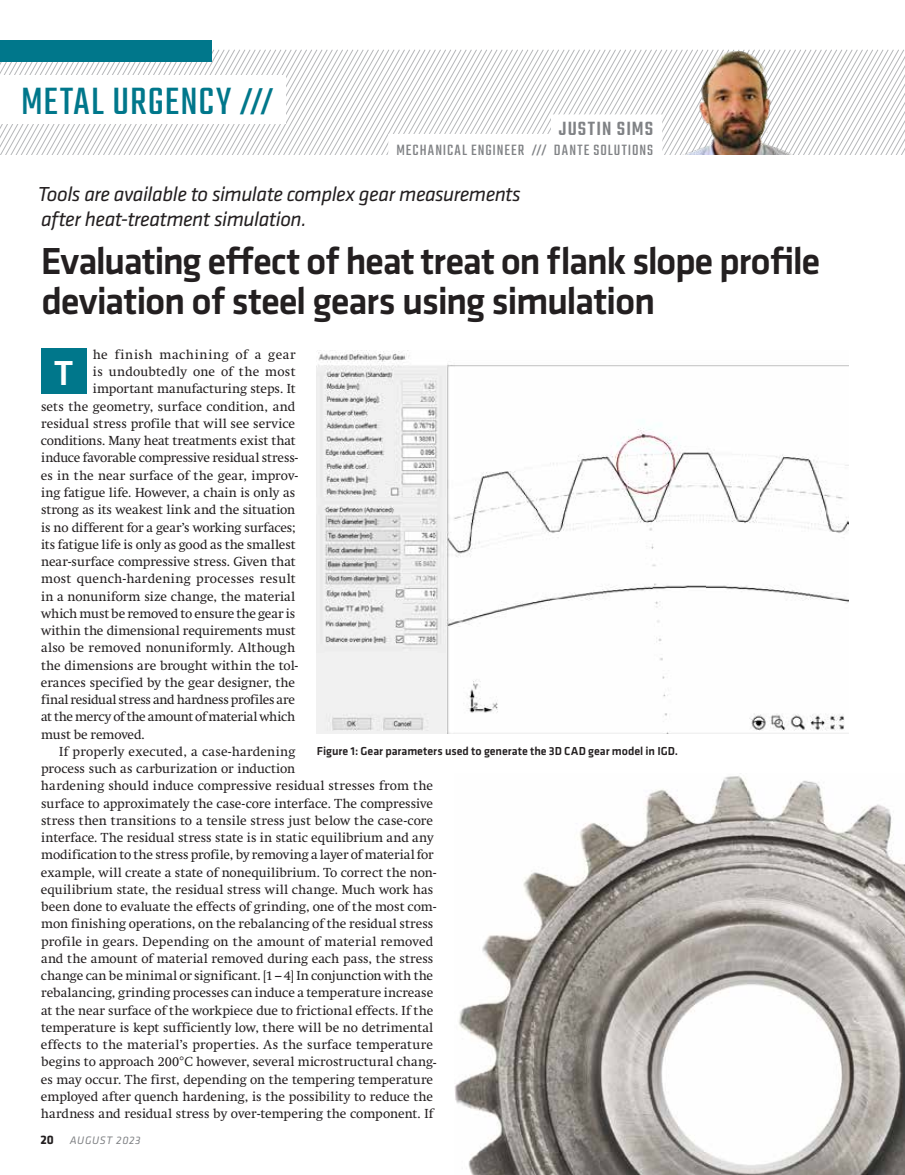
<style>
.page{position:relative;width:905px;height:1175px;background:#fff}
.page>*{position:absolute;margin:0;border:0;box-sizing:border-box;transform-origin:0 0}
.t1{font:42px "Teko";letter-spacing:.025em;color:#00778b}
.t2{font:500 39px/40.5px "Klavika Basic";letter-spacing:-.035em;color:#231f20}
.t3{font:500 36px "Klavika Basic";color:#fff}
.t4{font:italic 21px/24px "Klavika Basic";letter-spacing:-.025em;color:#231f20}
.t5{font:500 21px "Teko";letter-spacing:.05em;color:#808285}
.t6{font:16.5px "Teko";letter-spacing:.065em;color:#808285}
.t7{font:12.9px "Swift";letter-spacing:.005em;color:#231f20}
.t8{font:12.9px "Swift";letter-spacing:-.015em;color:#231f20}
.t9{font:12.9px "Swift";letter-spacing:.05em;color:#231f20}
.t10{font:500 12px "Klavika Basic";letter-spacing:-.005em;color:#231f20}
.t11{font:italic 11.25px "Klavika Basic";letter-spacing:.055em;color:#808285}
.s1{font-weight:500;font-size:32.7px}
.s2{font-weight:500;font-size:13.5px}
.s3{font-weight:700;font-style:normal;font-size:12.75px;color:#231f20}
</style>
<div class="page">
<svg style="left:0;top:50px;width:904px;height:105px"></svg>
<div style="left:0;top:76px;width:286px;height:48px;background:#fff"></div>
<img style="left:671px;top:52px;width:129px;height:103px">
<div style="left:0;top:40px;width:212px;height:22px;background:#00778b"></div>
<div style="left:551px;top:114px;width:111px;height:39px;background:#fff"></div>
<div style="left:388px;top:134px;width:274px;height:31px;background:#fff"></div>
<div style="left:41px;top:349px;width:45px;height:45px;background:#00778b"></div>
<img style="left:317px;top:350px;width:531px;height:383px">
<img style="left:455px;top:773px;width:449px;height:401px">
<h1 class="t1" style="left:21px;top:78px;width:254px">METAL URGENCY <span class="s1">///</span></h1>
<h3 class="t5" style="left:559px;top:117px;width:96px">JUSTIN SIMS</h3>
<p class="t6" style="left:396px;top:141px;width:258px">MECHANICAL ENGINEER <span class="s2">///</span> DANTE SOLUTIONS</p>
<h3 class="t4" style="left:38px;top:182px;width:484px">Tools are available to simulate complex gear measurements after heat-treatment simulation.</h3>
<h2 class="t2" style="left:41px;top:239px;width:781px">Evaluating effect of heat treat on flank slope profile deviation of steel gears using simulation</h2>
<h3 class="t3" style="left:54px;top:348px;width:21px">T</h3>
<p class="t9" style="left:93px;top:347px;width:204px">he finish machining of a gear</p>
<p class="t7" style="left:93px;top:364px;width:204px">is undoubtedly one of the most</p>
<p class="t7" style="left:93px;top:381px;width:204px">important manufacturing steps. It</p>
<p class="t7" style="left:41px;top:399px;width:255px">sets the geometry, surface condition, and</p>
<p class="t7" style="left:41px;top:416px;width:255px">residual stress profile that will see service</p>
<p class="t7" style="left:41px;top:433px;width:256px">conditions. Many heat treatments exist that</p>
<p class="t7" style="left:41px;top:450px;width:258px">induce favorable compressive residual stress-</p>
<p class="t7" style="left:41px;top:468px;width:259px">es in the near surface of the gear, improv-</p>
<p class="t7" style="left:41px;top:485px;width:255px">ing fatigue life. However, a chain is only as</p>
<p class="t7" style="left:41px;top:502px;width:256px">strong as its weakest link and the situation</p>
<p class="t7" style="left:41px;top:519px;width:256px">is no different for a gear’s working surfaces;</p>
<p class="t7" style="left:41px;top:537px;width:256px">its fatigue life is only as good as the smallest</p>
<p class="t7" style="left:41px;top:554px;width:256px">near-surface compressive stress. Given that</p>
<p class="t7" style="left:41px;top:571px;width:256px">most quench-hardening processes result</p>
<p class="t7" style="left:41px;top:588px;width:255px">in a nonuniform size change, the material</p>
<p class="t7" style="left:41px;top:605px;width:255px">which must be removed to ensure the gear is</p>
<p class="t7" style="left:41px;top:623px;width:256px">within the dimensional requirements must</p>
<p class="t7" style="left:41px;top:640px;width:256px">also be removed nonuniformly. Although</p>
<p class="t7" style="left:41px;top:657px;width:258px">the dimensions are brought within the tol-</p>
<p class="t7" style="left:41px;top:675px;width:256px">erances specified by the gear designer, the</p>
<p class="t7" style="left:41px;top:692px;width:255px">final residual stress and hardness profiles are</p>
<p class="t8" style="left:41px;top:709px;width:256px">at the mercy of the amount of material which</p>
<p class="t7" style="left:41px;top:726px;width:105px">must be removed.</p>
<p class="t7" style="left:59px;top:744px;width:238px">If properly executed, a case-hardening</p>
<p class="t7" style="left:41px;top:761px;width:256px">process such as carburization or induction</p>
<p class="t7" style="left:41px;top:778px;width:394px">hardening should induce compressive residual stresses from the</p>
<p class="t7" style="left:41px;top:795px;width:393px">surface to approximately the case-core interface. The compressive</p>
<p class="t7" style="left:41px;top:812px;width:393px">stress then transitions to a tensile stress just below the case-core</p>
<p class="t7" style="left:41px;top:830px;width:394px">interface. The residual stress state is in static equilibrium and any</p>
<p class="t7" style="left:41px;top:847px;width:394px">modification to the stress profile, by removing a layer of material for</p>
<p class="t7" style="left:41px;top:864px;width:397px">example, will create a state of nonequilibrium. To correct the non-</p>
<p class="t7" style="left:41px;top:882px;width:394px">equilibrium state, the residual stress will change. Much work has</p>
<p class="t7" style="left:41px;top:899px;width:396px">been done to evaluate the effects of grinding, one of the most com-</p>
<p class="t7" style="left:41px;top:916px;width:393px">mon finishing operations, on the rebalancing of the residual stress</p>
<p class="t7" style="left:41px;top:933px;width:394px">profile in gears. Depending on the amount of material removed</p>
<p class="t7" style="left:41px;top:951px;width:393px">and the amount of material removed during each pass, the stress</p>
<p class="t7" style="left:41px;top:968px;width:394px">change can be minimal or significant. [1 – 4] In conjunction with the</p>
<p class="t7" style="left:41px;top:985px;width:393px">rebalancing, grinding processes can induce a temperature increase</p>
<p class="t7" style="left:41px;top:1002px;width:393px">at the near surface of the workpiece due to frictional effects. If the</p>
<p class="t7" style="left:41px;top:1020px;width:393px">temperature is kept sufficiently low, there will be no detrimental</p>
<p class="t7" style="left:41px;top:1037px;width:394px">effects to the material’s properties. As the surface temperature</p>
<p class="t7" style="left:41px;top:1054px;width:396px">begins to approach 200°C however, several microstructural chang-</p>
<p class="t7" style="left:41px;top:1071px;width:394px">es may occur. The first, depending on the tempering temperature</p>
<p class="t7" style="left:41px;top:1089px;width:394px">employed after quench hardening, is the possibility to reduce the</p>
<p class="t7" style="left:41px;top:1106px;width:394px">hardness and residual stress by over-tempering the component. If</p>
<p class="t10" style="left:317px;top:743px;width:363px">Figure 1: Gear parameters used to generate the 3D CAD gear model in IGD.</p>
<p class="t11" style="left:40px;top:1133px;width:102px"><span class="s3">20</span> AUGUST 2023</p>
</div>
